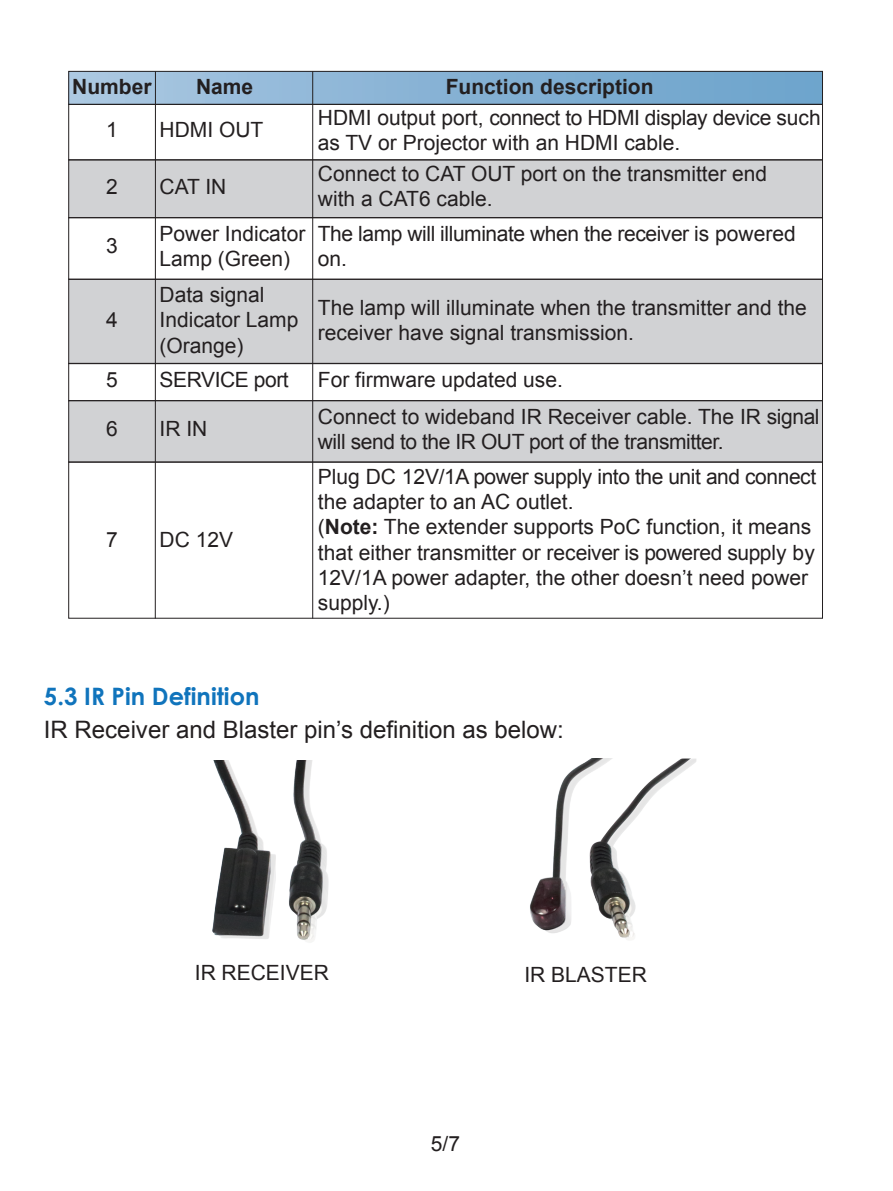
<style>
.page{position:relative;width:893px;height:1191px;background:#fff}
.page>*{position:absolute;margin:0;border:0;box-sizing:border-box;transform-origin:0 0}
.t1{font:24px "Arial";color:#231f20}
.t2{font:700 24px "Century Gothic";color:#1074bc}
.t3{font:21px/25.2px "Arial";color:#231f20}
.t4{font:21px/25.2px "Arial";letter-spacing:-.02em;color:#231f20}
.t5{font:700 21px "Arial";color:#231f20}
.s1{font-weight:700}
</style>
<div class="page">
<img style="left:212px;top:760px;width:58px;height:179px">
<img style="left:270px;top:760px;width:59px;height:182px">
<img style="left:613px;top:758px;width:83px;height:182px">
<img style="left:530px;top:758px;width:83px;height:175px">
<div style="left:68px;top:279px;width:755px;height:85px;background:#d1d2d4"></div>
<div style="left:68px;top:159px;width:755px;height:59px;background:#d1d2d4"></div>
<div style="left:69px;top:71px;width:753px;height:33px;background:linear-gradient(to right,#a8c6e0,#69a1ca)"></div>
<div style="left:68px;top:71px;width:755px;height:34px;border:1px solid #231f20"></div>
<div style="left:68px;top:104px;width:755px;height:56px;border:1px solid #231f20"></div>
<div style="left:68px;top:217px;width:755px;height:63px;border:1px solid #231f20"></div>
<div style="left:68px;top:400px;width:755px;height:62px;background:#d1d2d4"></div>
<div style="left:68px;top:363px;width:755px;height:38px;border:1px solid #231f20"></div>
<div style="left:68px;top:462px;width:755px;height:156px;border:1px solid #231f20"></div>
<hr style="left:312px;top:71px;width:1px;height:547px;background:#231f20">
<hr style="left:155px;top:71px;width:1px;height:547px;background:#231f20">
<p class="t5" style="left:72px;top:73px;width:81px">Number</p>
<p class="t5" style="left:196px;top:73px;width:59px">Name</p>
<p class="t5" style="left:446px;top:73px;width:209px">Function description</p>
<p class="t3" style="left:106px;top:117px;width:13px">1</p>
<p class="t3" style="left:318px;top:105px;width:504px">HDMI output port, connect to HDMI display device such as TV or Projector with an HDMI cable.</p>
<p class="t3" style="left:160px;top:117px;width:105px">HDMI OUT</p>
<p class="t3" style="left:106px;top:174px;width:13px">2</p>
<p class="t3" style="left:106px;top:234px;width:13px">3</p>
<p class="t3" style="left:106px;top:308px;width:13px">4</p>
<p class="t3" style="left:106px;top:367px;width:13px">5</p>
<p class="t3" style="left:106px;top:416px;width:13px">6</p>
<p class="t3" style="left:160px;top:174px;width:68px">CAT IN</p>
<p class="t3" style="left:318px;top:161px;width:451px">Connect to CAT OUT port on the transmitter end with a CAT6 cable.</p>
<p class="t3" style="left:160px;top:221px;width:147px">Power Indicator<br>Lamp (Green)</p>
<p class="t4" style="left:318px;top:221px;width:479px">The lamp will illuminate when the receiver is powered on.</p>
<p class="t3" style="left:160px;top:282px;width:140px">Data signal<br>Indicator Lamp (Orange)</p>
<p class="t3" style="left:318px;top:295px;width:491px">The lamp will illuminate when the transmitter and the receiver have signal transmission.</p>
<p class="t4" style="left:160px;top:367px;width:131px">SERVICE port</p>
<p class="t3" style="left:318px;top:367px;width:247px">For firmware updated use.</p>
<p class="t3" style="left:160px;top:416px;width:49px">IR IN</p>
<p class="t4" style="left:318px;top:404px;width:503px">Connect to wideband IR Receiver cable. The IR signal will send to the IR OUT port of the transmitter.</p>
<p class="t3" style="left:106px;top:527px;width:13px">7</p>
<p class="t3" style="left:160px;top:527px;width:75px">DC 12V</p>
<p class="t3" style="left:318px;top:464px;width:500px">Plug DC 12V/1A power supply into the unit and connect the adapter to an AC outlet.<br>(<span class="s1">Note:</span> The extender supports PoC function, it means that either transmitter or receiver is powered supply by 12V/1A power adapter, the other doesn’t need power supply.)</p>
<p class="t2" style="left:44px;top:678px;width:217px">5.3 IR Pin Definition</p>
<p class="t1" style="left:44px;top:714px;width:521px">IR Receiver and Blaster pin’s definition as below:</p>
<p class="t3" style="left:195px;top:960px;width:136px">IR RECEIVER</p>
<p class="t3" style="left:524px;top:962px;width:124px">IR BLASTER</p>
<p class="t3" style="left:431px;top:1131px;width:31px">5/7</p>
</div>
